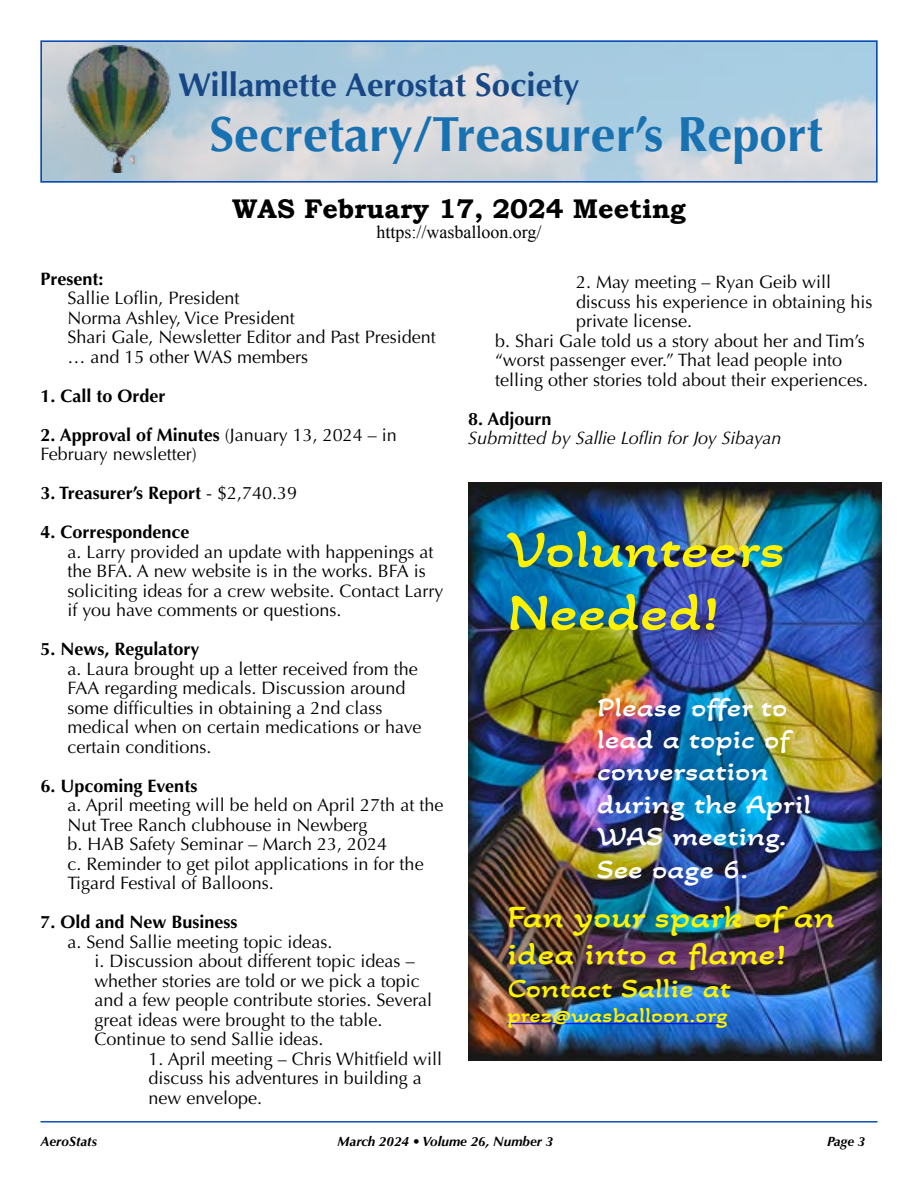
<style>
.page{position:relative;width:918px;height:1188px;background:#fff}
.page>*{position:absolute;margin:0;border:0;box-sizing:border-box;transform-origin:0 0}
.t1{font:52.5px/63px "Akaya Kanadaka";color:#fff200;scale:1.25 1}
.t2{font:700 49.5px "Optima";color:#1871b1}
.t3{font:700 33px "Optima";color:#174784}
.t4{font:31.5px/37.8px "Akaya Kanadaka";color:#fff200;scale:1.25 1}
.t5{font:27px/32.4px "Akaya Kanadaka";color:#fff;scale:1.25 1}
.t6{font:700 27px "Bookman Old Style";color:#000}
.t7{font:27px "Akaya Kanadaka";color:#fff200;scale:1.25 1}
.t8{font:21px "Akaya Kanadaka";color:#fff200;scale:1.25 1}
.t9{font:18px/19.5px "Optima";color:#000}
.t10{font:700 18px "Optima";color:#000}
.t11{font:italic 18px "Optima";color:#000}
.t12{font:18px "Times New Roman";color:#000}
.t13{font:italic 700 13.5px "Optima";color:#000}
.s1{font-weight:700}
.s2{font-weight:400}
</style>
<div class="page">
<hr style="left:40px;top:1121px;width:838px;height:2px;background:#0b4cb4">
<div style="left:40px;top:40px;width:838px;height:143px;border:2px solid #0b4cb4"></div>
<img style="left:55px;top:45px;width:140px;height:128px">
<img style="left:468px;top:483px;width:413px;height:578px">
<hr style="left:507px;top:1023px;width:221px;height:1px;background:#00f">
<h3 class="t3" style="left:178px;top:65px;width:403px">Willamette Aerostat Society</h3>
<h2 class="t2" style="left:210px;top:106px;width:615px">Secretary/Treasurer’s Report</h2>
<h3 class="t6" style="left:232px;top:193px;width:455px">WAS February 17, 2024 Meeting</h3>
<p class="t12" style="left:376px;top:219px;width:167px">https://wasballoon.org/</p>
<p class="t10" style="left:41px;top:268px;width:65px">Present:</p>
<p class="t9" style="left:68px;top:289px;width:370px">Sallie Loflin, President<br>Norma Ashley, Vice President<br>Shari Gale, Newsletter Editor and Past President … and 15 other WAS members</p>
<p class="t10" style="left:41px;top:385px;width:127px">1. Call to Order</p>
<p class="t9" style="left:41px;top:425px;width:358px"><span class="s1">2. Approval of Minutes</span> (January 13, 2024 – in<br>February newsletter)</p>
<p class="t10" style="left:41px;top:483px;width:258px">3. Treasurer’s Report <span class="s2">- $2,740.39</span></p>
<p class="t10" style="left:41px;top:522px;width:151px">4. Correspondence</p>
<p class="t9" style="left:68px;top:542px;width:378px">a. Larry provided an update with happenings at the BFA. A new website is in the works. BFA is soliciting ideas for a crew website. Contact Larry if you have comments or questions.</p>
<p class="t10" style="left:41px;top:639px;width:161px">5. News, Regulatory</p>
<p class="t9" style="left:68px;top:659px;width:356px">a. Laura brought up a letter received from the FAA regarding medicals. Discussion around some difficulties in obtaining a 2nd class medical when on certain medications or have certain conditions.</p>
<p class="t10" style="left:41px;top:775px;width:158px">6. Upcoming Events</p>
<p class="t9" style="left:68px;top:796px;width:377px">a. April meeting will be held on April 27th at the Nut Tree Ranch clubhouse in Newberg<br>b. HAB Safety Seminar – March 23, 2024<br>c. Reminder to get pilot applications in for the Tigard Festival of Balloons.</p>
<p class="t10" style="left:41px;top:912px;width:199px">7. Old and New Business</p>
<p class="t9" style="left:95px;top:932px;width:339px;text-indent:-27px">a. Send Sallie meeting topic ideas.<br>i. Discussion about different topic ideas – whether stories are told or we pick a topic and a few people contribute stories. Several great ideas were brought to the table.<br>Continue to send Sallie ideas.</p>
<p class="t9" style="left:149px;top:1049px;width:295px">1. April meeting – Chris Whitfield will discuss his adventures in building a new envelope.</p>
<p class="t9" style="left:576px;top:272px;width:257px">2. May meeting – Ryan Geib will</p>
<p class="t9" style="left:576px;top:292px;width:298px">discuss his experience in obtaining his</p>
<p class="t9" style="left:576px;top:311px;width:118px">private license.</p>
<p class="t9" style="left:495px;top:331px;width:371px">b. Shari Gale told us a story about her and Tim’s</p>
<p class="t9" style="left:495px;top:350px;width:349px">“worst passenger ever.” That lead people into</p>
<p class="t9" style="left:495px;top:370px;width:375px">telling other stories told about their experiences.</p>
<p class="t10" style="left:468px;top:408px;width:85px">8. Adjourn</p>
<p class="t11" style="left:468px;top:427px;width:315px">Submitted by Sallie Loflin for Joy Sibayan</p>
<h1 class="t1" style="left:507px;top:517px;width:224px">Volunteers<br>Needed!</h1>
<h3 class="t5" style="left:597px;top:690px;width:173px">Please offer to lead a topic of conversation during the April<br>WAS meeting.<br>See oage 6.</h3>
<h3 class="t4" style="left:507px;top:897px;width:264px">Fan your spark of an idea into a flame!</h3>
<h3 class="t7" style="left:507px;top:972px;width:180px">Contact Sallie at</h3>
<p class="t8" style="left:507px;top:1003px;width:178px">prez@wasballoon.org</p>
<p class="t13" style="left:40px;top:1134px;width:58px">AeroStats</p>
<p class="t13" style="left:338px;top:1134px;width:217px">March 2024 • Volume 26, Number 3</p>
<p class="t13" style="left:827px;top:1134px;width:40px">Page 3</p>
</div>
